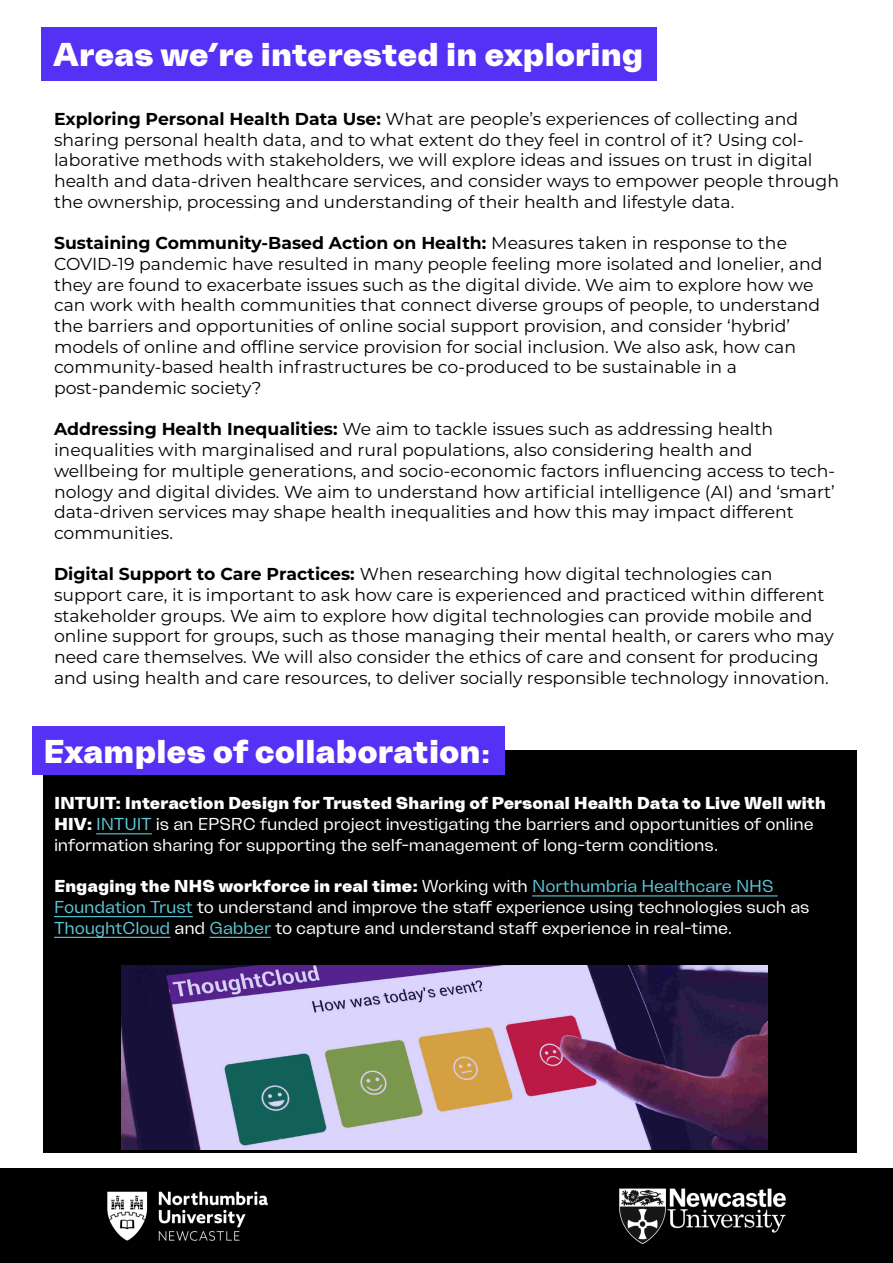
<style>
.page{position:relative;width:893px;height:1263px;background:#fff}
.page>*{position:absolute;margin:0;border:0;box-sizing:border-box;transform-origin:0 0}
.t1{font:800 33px "Freizeit";letter-spacing:-.01em;color:#fff}
.t2{font:17.25px/20.7px "Montserrat";color:#000001}
.t3{font:17.25px/20.7px "Freizeit";letter-spacing:-.01em;color:#fff}
.t4{font:700 17.25px "Montserrat";color:#000001}
.s1{font-weight:700}
.s2{font-weight:400}
.s3{font-size:27px}
.s4{font-weight:800}
.s5{color:#5ec8d8}
</style>
<div class="page">
<div style="left:43px;top:751px;width:814px;height:402px;background:#000"></div>
<hr style="left:96px;top:833px;width:56px;height:1px;background:#5ec8d8">
<hr style="left:532px;top:895px;width:246px;height:1px;background:#5ec8d8">
<hr style="left:54px;top:916px;width:139px;height:1px;background:#5ec8d8">
<hr style="left:54px;top:937px;width:116px;height:1px;background:#5ec8d8">
<hr style="left:209px;top:937px;width:62px;height:1px;background:#5ec8d8">
<div style="left:0;top:1168px;width:893px;height:95px;background:#000"></div>
<img style="left:107px;top:1191px;width:161px;height:50px">
<img style="left:619px;top:1188px;width:167px;height:56px">
<div style="left:41px;top:27px;width:616px;height:54px;background:#5431f5"></div>
<div style="left:32px;top:726px;width:473px;height:49px;background:#5431f5"></div>
<svg style="left:121px;top:965px;width:646px;height:185px;background:#887996"></svg>
<p class="t1" style="left:53px;top:35px;width:592px">Areas we’re interested in exploring</p>
<p class="t2" style="left:54px;top:108px;width:786px"><span class="s1">Exploring Personal Health Data Use:</span> What are people’s experiences of collecting and sharing personal health data, and to what extent do they feel in control of it? Using col&shy;laborative methods with stakeholders, we will explore ideas and issues on trust in digital health and data-driven healthcare services, and consider ways to empower people through the ownership, processing and understanding of their health and lifestyle data.</p>
<p class="t4" style="left:54px;top:231px;width:735px">Sustaining Community-Based Action on Health: <span class="s2">Measures taken in response to the</span></p>
<p class="t2" style="left:54px;top:253px;width:770px">COVID-19 pandemic have resulted in many people feeling more isolated and lonelier, and they are found to exacerbate issues such as the digital divide. We aim to explore how we can work with health communities that connect diverse groups of people, to understand the barriers and opportunities of online social support provision, and consider ‘hybrid’ models of online and offline service provision for social inclusion. We also ask, how can community-based health infrastructures be co-produced to be sustainable in a</p>
<p class="t2" style="left:54px;top:377px;width:209px">post-pandemic society?</p>
<p class="t2" style="left:54px;top:418px;width:721px"><span class="s1">Addressing Health Inequalities:</span> We aim to tackle issues such as addressing health</p>
<p class="t2" style="left:54px;top:439px;width:700px">inequalities with marginalised and rural populations, also considering health and</p>
<p class="t2" style="left:54px;top:460px;width:782px">wellbeing for multiple generations, and socio-economic factors influencing access to tech&shy;nology and digital divides. We aim to understand how artificial intelligence (AI) and ‘smart’ data-driven services may shape health inequalities and how this may impact different communities.</p>
<p class="t2" style="left:54px;top:563px;width:720px"><span class="s1">Digital Support to Care Practices:</span> When researching how digital technologies can</p>
<p class="t2" style="left:54px;top:584px;width:781px">support care, it is important to ask how care is experienced and practiced within different stakeholder groups. We aim to explore how digital technologies can provide mobile and online support for groups, such as those managing their mental health, or carers who may need care themselves. We will also consider the ethics of care and consent for producing and using health and care resources, to deliver socially responsible technology innovation.</p>
<p class="t1" style="left:43px;top:732px;width:449px">Examples of collaboration<span class="s3">:</span></p>
<p class="t3" style="left:54px;top:792px;width:774px"><span class="s4">INTUIT: Interaction Design for Trusted Sharing of Personal Health Data to Live Well with<br>HIV:</span> <span class="s5">INTUIT</span> is an EPSRC funded project investigating the barriers and opportunities of online information sharing for supporting the self-management of long-term conditions.</p>
<p class="t3" style="left:54px;top:875px;width:757px"><span class="s4">Engaging the NHS workforce in real time:</span> Working with <span class="s5">Northumbria Healthcare NHS<br>Foundation Trust</span> to understand and improve the staff experience using technologies such as<br><span class="s5">ThoughtCloud</span> and <span class="s5">Gabber</span> to capture and understand staff experience in real-time.</p>
</div>
